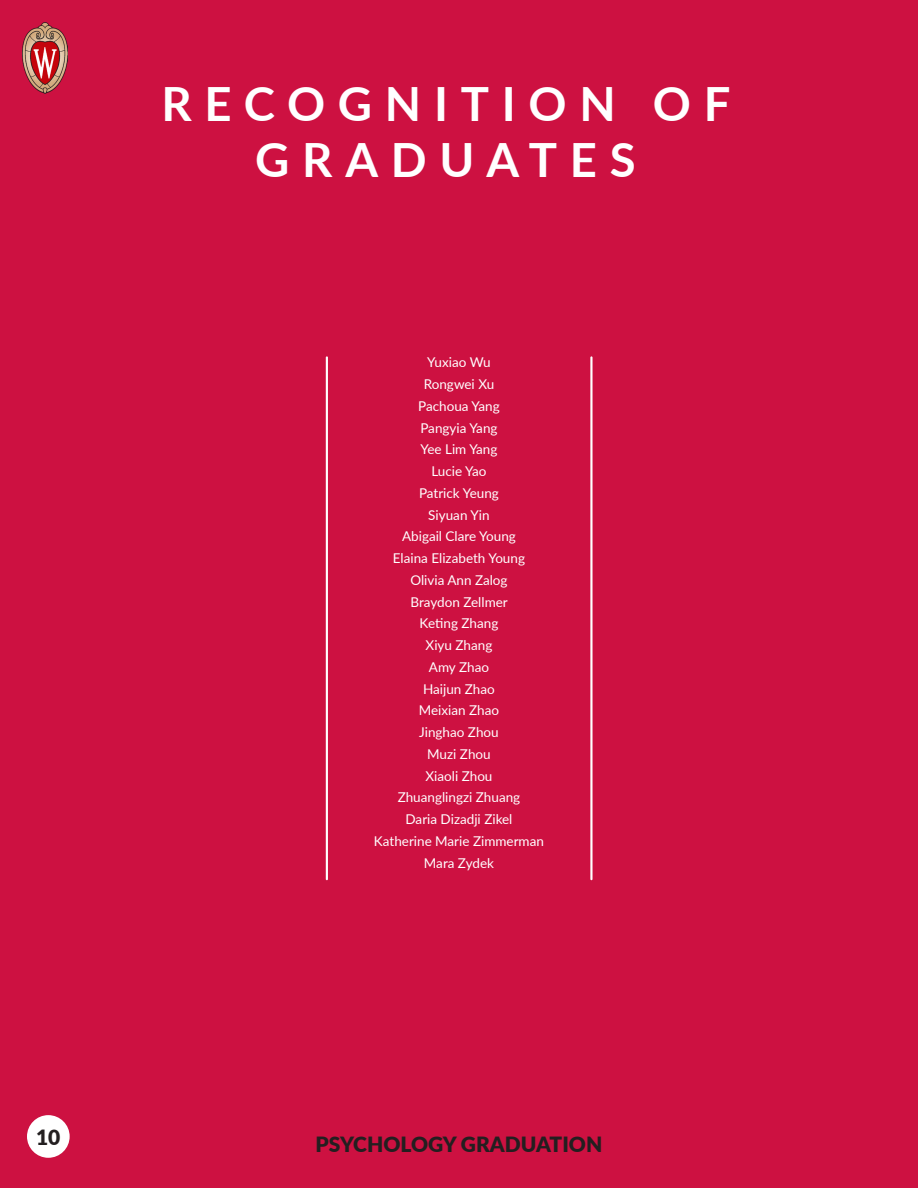
<style>
.page{position:relative;width:918px;height:1188px;background:#cd1141}
.page>*{position:absolute;margin:0;border:0;box-sizing:border-box;transform-origin:0 0}
.Chapter_Title{font:700 47.25px "Lato";letter-spacing:.27em;color:#fff}
.t1{font:900 21px "Lato";color:#231f20}
.t2{font:13.5px "Lato";color:#fff}
</style>
<div class="page">
<div style="left:27px;top:1115px;width:43px;height:43px;background:#fff;border-radius:50%"></div>
<hr style="left:326px;top:356px;width:2px;height:524px;background:#fff">
<hr style="left:590px;top:356px;width:3px;height:524px;background:#fff">
<img style="left:22px;top:22px;width:45px;height:71px">
<p class="Chapter_Title" style="left:161px;top:69px;width:571px">RECOGNITION OF</p>
<p class="Chapter_Title" style="left:255px;top:125px;width:382px">GRADUATES</p>
<p class="t2" style="left:427px;top:353px;width:65px">Yuxiao Wu</p>
<p class="t2" style="left:424px;top:374px;width:72px">Rongwei Xu</p>
<p class="t2" style="left:418px;top:396px;width:83px">Pachoua Yang</p>
<p class="t2" style="left:420px;top:418px;width:79px">Pangyia Yang</p>
<p class="t2" style="left:420px;top:440px;width:79px">Yee Lim Yang</p>
<p class="t2" style="left:431px;top:461px;width:57px">Lucie Yao</p>
<p class="t2" style="left:419px;top:483px;width:81px">Patrick Yeung</p>
<p class="t2" style="left:428px;top:505px;width:63px">Siyuan Yin</p>
<p class="t2" style="left:402px;top:527px;width:115px">Abigail Clare Young</p>
<p class="t2" style="left:393px;top:548px;width:134px">Elaina Elizabeth Young</p>
<p class="t2" style="left:410px;top:570px;width:99px">Olivia Ann Zalog</p>
<p class="t2" style="left:410px;top:592px;width:99px">Braydon Zellmer</p>
<p class="t2" style="left:420px;top:614px;width:80px">Keting Zhang</p>
<p class="t2" style="left:426px;top:635px;width:68px">Xiyu Zhang</p>
<p class="t2" style="left:429px;top:657px;width:62px">Amy Zhao</p>
<p class="t2" style="left:423px;top:679px;width:73px">Haijun Zhao</p>
<p class="t2" style="left:419px;top:701px;width:82px">Meixian Zhao</p>
<p class="t2" style="left:419px;top:722px;width:81px">Jinghao Zhou</p>
<p class="t2" style="left:427px;top:744px;width:65px">Muzi Zhou</p>
<p class="t2" style="left:425px;top:766px;width:69px">Xiaoli Zhou</p>
<p class="t2" style="left:398px;top:788px;width:124px">Zhuanglingzi Zhuang</p>
<p class="t2" style="left:406px;top:809px;width:108px">Daria Dizadji Zikel</p>
<p class="t2" style="left:374px;top:831px;width:171px">Katherine Marie Zimmerman</p>
<p class="t2" style="left:424px;top:853px;width:72px">Mara Zydek</p>
<p class="t1" style="left:36px;top:1125px;width:27px">1010</p>
<p class="t1" style="left:316px;top:1128px;width:288px">PSYCHOLOGY GRADUATION</p>
</div>
